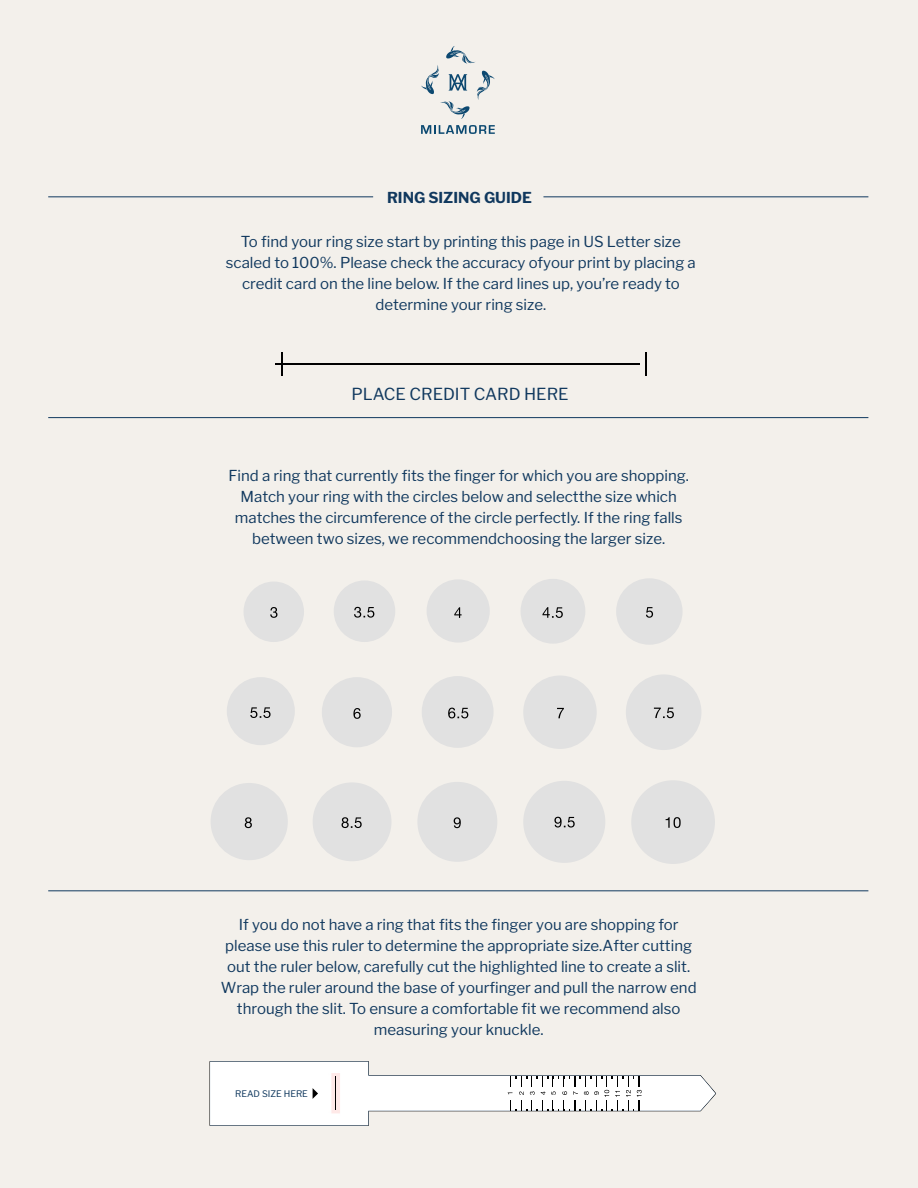
<style>
.page{position:relative;width:918px;height:1188px;background:#f3f0eb}
.page>*{position:absolute;margin:0;border:0;box-sizing:border-box;transform-origin:0 0}
.t1{font:16.5px "Libre Franklin";color:#10385e}
.t2{font:15px/21px "Libre Franklin";color:#10385e;text-align:center}
.t3{font:700 15px "Libre Franklin";color:#10385e}
.t4{font:9px "Libre Franklin";color:#10385e}
</style>
<div class="page">
<div style="left:422px;top:676px;width:72px;height:72px;background:#e1e1e1;border-radius:36px"></div>
<svg style="left:454px;top:607px;width:8px;height:11px"></svg>
<img style="left:354px;top:607px;width:20px;height:11px">
<svg style="left:270px;top:607px;width:7px;height:11px"></svg>
<img style="left:542px;top:607px;width:21px;height:11px">
<svg style="left:646px;top:607px;width:7px;height:11px"></svg>
<img style="left:250px;top:707px;width:21px;height:11px">
<svg style="left:353px;top:708px;width:8px;height:11px"></svg>
<img style="left:448px;top:708px;width:20px;height:10px">
<svg style="left:557px;top:708px;width:7px;height:10px"></svg>
<img style="left:654px;top:708px;width:20px;height:10px">
<svg style="left:245px;top:817px;width:7px;height:11px"></svg>
<img style="left:342px;top:817px;width:20px;height:11px">
<svg style="left:454px;top:817px;width:7px;height:11px"></svg>
<img style="left:554px;top:817px;width:21px;height:11px">
<img style="left:666px;top:817px;width:15px;height:11px">
<img style="left:275px;top:364px;width:364px;height:1px">
<svg style="left:282px;top:353px;width:1px;height:23px"></svg>
<svg style="left:646px;top:353px;width:1px;height:23px"></svg>
<img style="left:210px;top:1061px;width:159px;height:65px">
<svg style="left:210px;top:1062px;width:506px;height:63px"></svg>
<svg style="left:421px;top:125px;width:74px;height:9px"></svg>
<svg style="left:446px;top:46px;width:29px;height:18px"></svg>
<svg style="left:477px;top:71px;width:18px;height:29px"></svg>
<svg style="left:421px;top:65px;width:18px;height:29px"></svg>
<svg style="left:440px;top:101px;width:30px;height:18px"></svg>
<svg style="left:449px;top:74px;width:18px;height:17px"></svg>
<hr style="left:48px;top:196px;width:325px;height:1px;background:#10385e">
<hr style="left:543px;top:196px;width:325px;height:1px;background:#10385e">
<hr style="left:48px;top:417px;width:820px;height:1px;background:#10385e">
<hr style="left:48px;top:890px;width:820px;height:1px;background:#10385e">
<p class="t3" style="left:387px;top:188px;width:146px">RING SIZING GUIDE</p>
<p class="t2" style="left:226px;top:231px;width:471px">To find your ring size start by printing this page in US Letter size scaled to 100%. Please check the accuracy ofyour print by placing a credit card on the line below. If the card lines up, you’re ready to determine your ring size.</p>
<p class="t1" style="left:351px;top:384px;width:219px">PLACE CREDIT CARD HERE</p>
<p class="t2" style="left:228px;top:465px;width:462px">Find a ring that currently fits the finger for which you are shopping.<br>Match your ring with the circles below and selectthe size which matches the circumference of the circle perfectly. If the ring falls between two sizes, we recommendchoosing the larger size.</p>
<p class="t2" style="left:221px;top:914px;width:478px">If you do not have a ring that fits the finger you are shopping for please use this ruler to determine the appropriate size.After cutting out the ruler below, carefully cut the highlighted line to create a slit.<br>Wrap the ruler around the base of yourfinger and pull the narrow end through the slit. To ensure a comfortable fit we recommend also measuring your knuckle.</p>
<p class="t4" style="left:235px;top:1088px;width:74px">READ SIZE HERE</p>
</div>
